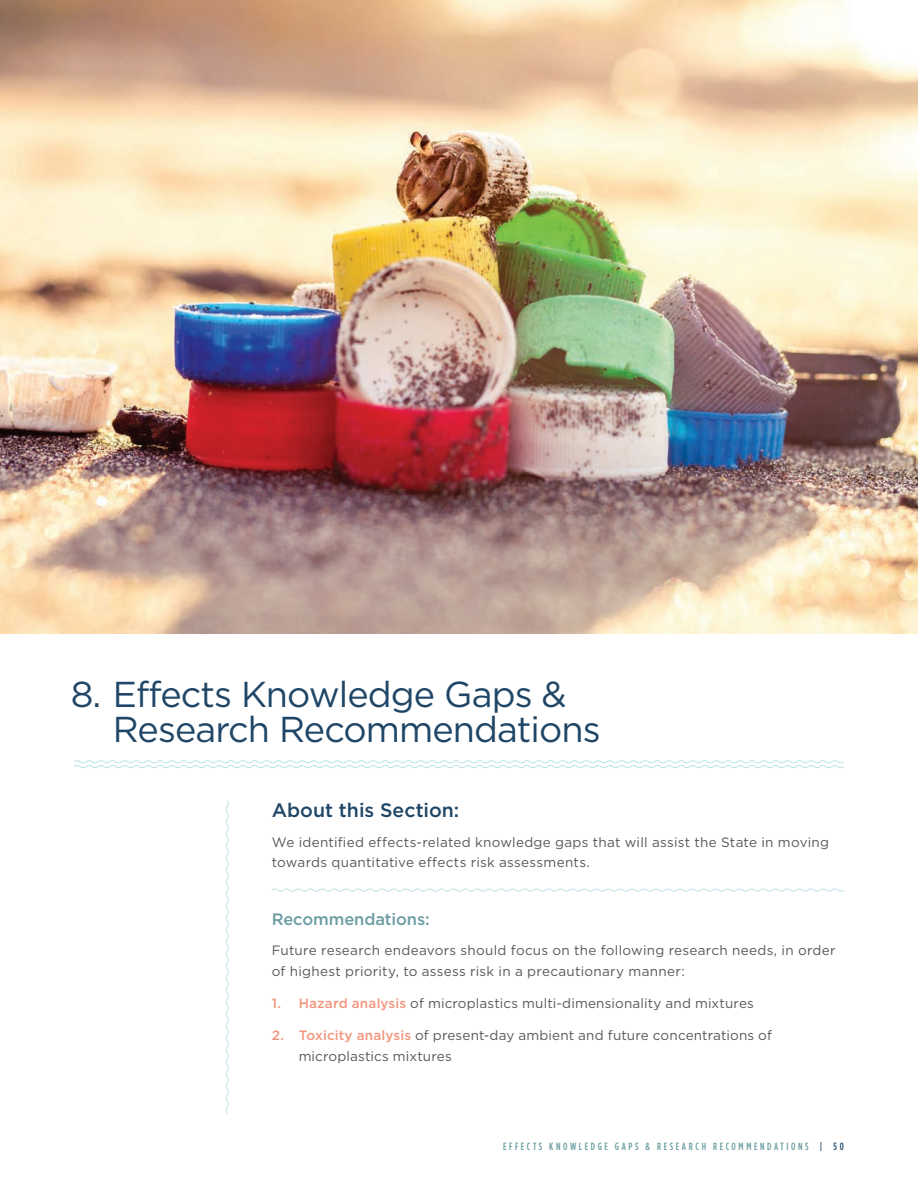
<style>
.page{position:relative;width:918px;height:1188px;background:#fff}
.page>*{position:absolute;margin:0;border:0;box-sizing:border-box;transform-origin:0 0}
.t1{font:36px/34.5px "Gotham HTF";letter-spacing:-.025em;color:#1f4666}
.t2{font:500 19.5px "Gotham HTF";color:#1f4666}
.t3{font:500 16.5px "Gotham HTF";letter-spacing:-.005em;color:#6c9da2}
.t4{font:13.5px/21px "Gotham HTF";letter-spacing:.015em;color:#57585a}
.t5{font:500 condensed 10.5px "Gotham HTF";letter-spacing:.25em;color:#6c9da2}
.s1{font-weight:500;color:#f4957d}
.s2{color:#1f4666}
</style>
<div class="page">
<img style="left:0;top:0;width:918px;height:634px">
<svg style="left:74px;top:760px;width:770px;height:8px"></svg>
<svg style="left:225px;top:800px;width:4px;height:314px"></svg>
<svg style="left:271px;top:888px;width:573px;height:4px"></svg>
<h1 class="t1" style="left:113px;top:677px;width:489px;text-indent:-42px">8. Effects Knowledge Gaps &amp;<br>Research Recommendations</h1>
<p class="t2" style="left:272px;top:799px;width:189px">About this Section:</p>
<p class="t4" style="left:272px;top:832px;width:559px;line-height:19.5px">We identifed effects-related knowledge gaps that will assist the State in moving towards quantitative effects risk assessments.</p>
<p class="t3" style="left:272px;top:910px;width:160px">Recommendations:</p>
<p class="t4" style="left:272px;top:940px;width:566px">Future research endeavors should focus on the following research needs, in order of highest priority, to assess risk in a precautionary manner:</p>
<p class="t4" style="left:272px;top:993px;width:484px"><span class="s1">1. Hazard analysis</span> of microplastics multi-dimensionality and mixtures</p>
<p class="t4" style="left:299px;top:1025px;width:475px;text-indent:-27px"><span class="s1">2. Toxicity analysis</span> of present-day ambient and future concentrations of microplastics mixtures</p>
<p class="t5" style="left:503px;top:1141px;width:342px">EFFECTS KNOWLEDGE GAPS &amp; RESEARCH RECOMMENDATIONS <span class="s2">| 50</span></p>
</div>
